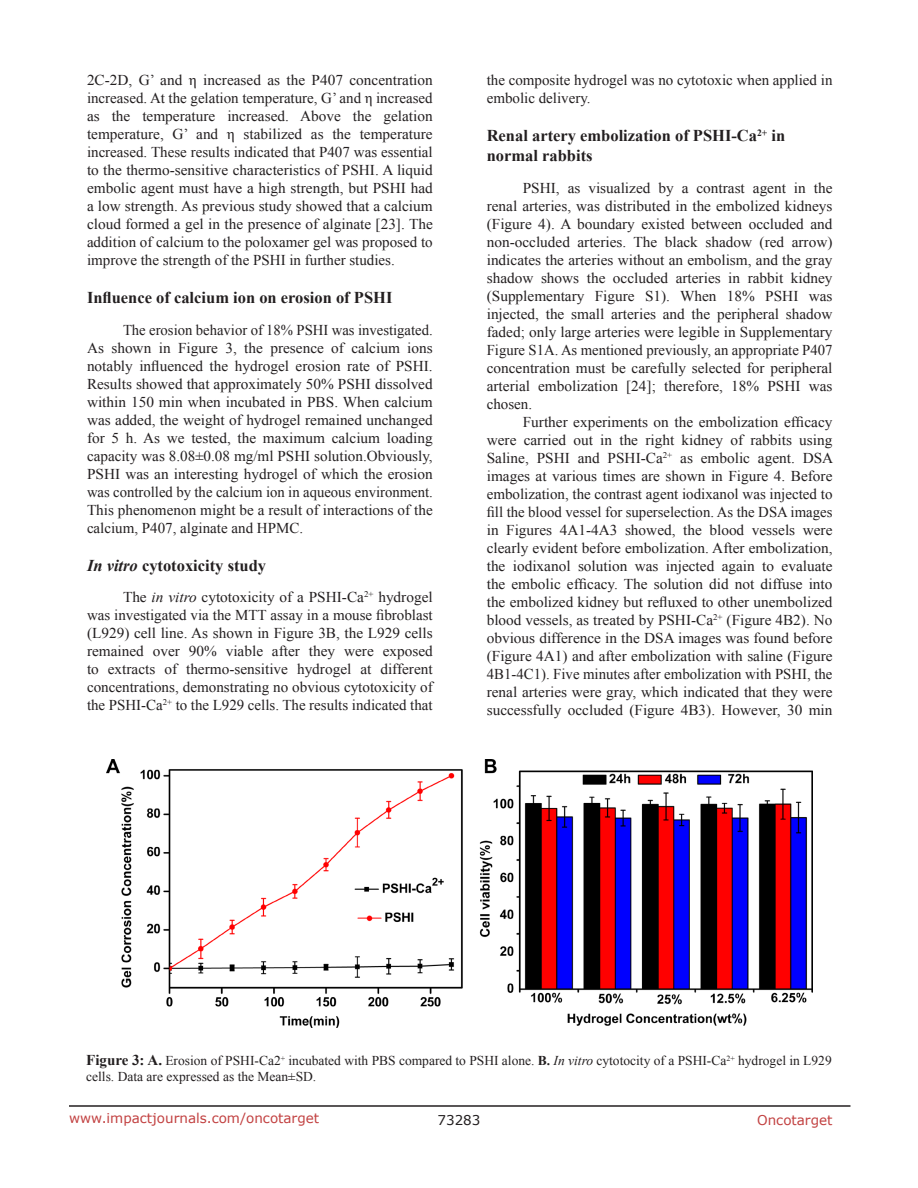
<style>
.page{position:relative;width:918px;height:1188px;background:#fff}
.page>*{position:absolute;margin:0;border:0;box-sizing:border-box;transform-origin:0 0}
.SubHeading{font:700 16.5px/19.8px "Times New Roman";color:#231f20}
.BodyText{font:15px/18px "Times New Roman";color:#231f20;text-align:justify}
.figuretext{font:13.5px/16.2px "Times New Roman";color:#231f20}
.t1{font:13.5px "Verdana";color:#c24141}
.t2{font:13.5px "Verdana";color:#231f20}
.s1{font-style:italic}
.s2{font-weight:700;font-size:15px}
.s3{font-weight:700}
</style>
<div class="page">
<hr style="left:69px;top:1105px;width:781px;height:2px;background:#231f20">
<img style="left:107px;top:759px;width:706px;height:269px">
<p class="BodyText" style="left:87px;top:71px;width:347px">2C-2D, G’ and η increased as the P407 concentration increased. At the gelation temperature, G’ and η increased as the temperature increased. Above the gelation temperature, G’ and η stabilized as the temperature increased. These results indicated that P407 was essential to the thermo-sensitive characteristics of PSHI. A liquid embolic agent must have a high strength, but PSHI had a low strength. As previous study showed that a calcium cloud formed a gel in the presence of alginate [23]. The addition of calcium to the poloxamer gel was proposed to improve the strength of the PSHI in further studies.</p>
<p class="SubHeading" style="left:87px;top:287px;width:307px">Influence of calcium ion on erosion of PSHI</p>
<p class="BodyText" style="left:87px;top:320px;width:347px;text-indent:36px">The erosion behavior of 18% PSHI was investigated.<br>As shown in Figure 3, the presence of calcium ions notably influenced the hydrogel erosion rate of PSHI.<br>Results showed that approximately 50% PSHI dissolved within 150 min when incubated in PBS. When calcium was added, the weight of hydrogel remained unchanged for 5 h. As we tested, the maximum calcium loading capacity was 8.08±0.08 mg/ml PSHI solution.Obviously, PSHI was an interesting hydrogel of which the erosion was controlled by the calcium ion in aqueous environment.<br>This phenomenon might be a result of interactions of the calcium, P407, alginate and HPMC.</p>
<p class="SubHeading" style="left:87px;top:555px;width:181px"><span class="s1">In vitro</span> cytotoxicity study</p>
<p class="BodyText" style="left:87px;top:588px;width:347px;text-indent:36px">The <span class="s1">in vitro</span> cytotoxicity of a PSHI-Ca<sup>2+</sup> hydrogel was investigated via the MTT assay in a mouse fibroblast (L929) cell line. As shown in Figure 3B, the L929 cells remained over 90% viable after they were exposed to extracts of thermo-sensitive hydrogel at different concentrations, demonstrating no obvious cytotoxicity of the PSHI-Ca<sup>2+</sup> to the L929 cells. The results indicated that</p>
<p class="BodyText" style="left:487px;top:71px;width:347px">the composite hydrogel was no cytotoxic when applied in embolic delivery.</p>
<p class="SubHeading" style="left:487px;top:125px;width:300px">Renal artery embolization of PSHI-Ca<sup>2+</sup> in normal rabbits</p>
<p class="BodyText" style="left:487px;top:178px;width:347px;text-indent:36px">PSHI, as visualized by a contrast agent in the renal arteries, was distributed in the embolized kidneys (Figure 4). A boundary existed between occluded and non-occluded arteries. The black shadow (red arrow) indicates the arteries without an embolism, and the gray shadow shows the occluded arteries in rabbit kidney (Supplementary Figure S1). When 18% PSHI was injected, the small arteries and the peripheral shadow faded; only large arteries were legible in Supplementary Figure S1A. As mentioned previously, an appropriate P407 concentration must be carefully selected for peripheral arterial embolization [24]; therefore, 18% PSHI was chosen.</p>
<p class="BodyText" style="left:487px;top:412px;width:348px;text-indent:36px">Further experiments on the embolization efficacy were carried out in the right kidney of rabbits using Saline, PSHI and PSHI-Ca<sup>2+</sup> as embolic agent. DSA images at various times are shown in Figure 4. Before embolization, the contrast agent iodixanol was injected to fill the blood vessel for superselection. As the DSA images in Figures 4A1-4A3 showed, the blood vessels were clearly evident before embolization. After embolization, the iodixanol solution was injected again to evaluate the embolic efficacy. The solution did not diffuse into the embolized kidney but refluxed to other unembolized blood vessels, as treated by PSHI-Ca<sup>2+</sup> (Figure 4B2). No obvious difference in the DSA images was found before (Figure 4A1) and after embolization with saline (Figure 4B1-4C1). Five minutes after embolization with PSHI, the renal arteries were gray, which indicated that they were successfully occluded (Figure 4B3). However, 30 min</p>
<p class="figuretext" style="left:86px;top:1052px;width:747px"><span class="s2">Figure 3: A.</span> Erosion of PSHI-Ca2<sup>+</sup> incubated with PBS compared to PSHI alone. <span class="s3">B.</span> <span class="s1">In vitro</span> cytotocity of a PSHI-Ca<sup>2+</sup> hydrogel in L929 cells. Data are expressed as the Mean±SD.</p>
<p class="t1" style="left:69px;top:1109px;width:252px">www.impactjournals.com/oncotarget</p>
<p class="t2" style="left:438px;top:1111px;width:44px">73283</p>
<p class="t1" style="left:757px;top:1111px;width:77px">Oncotarget</p>
</div>
